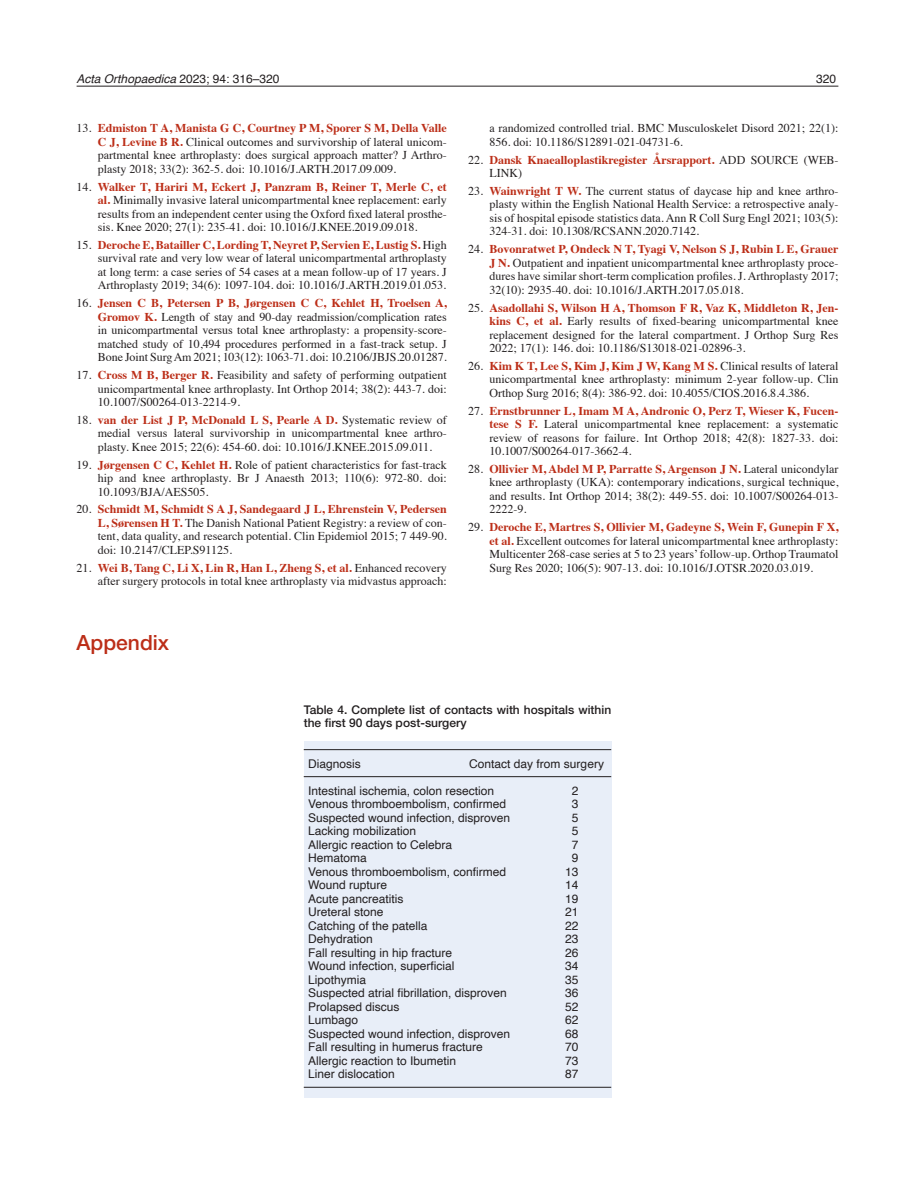
<style>
.page{position:relative;width:915px;height:1191px;background:#fff}
.page>*{position:absolute;margin:0;border:0;box-sizing:border-box;transform-origin:0 0}
.Titelunder{font:500 21px "Helvetica Neue LTW1 G";color:#bc2e18}
._8-Referenser{font:12px/13.5px "Times";color:#231f20;text-align:justify}
.Tabelltext{font:12px "Helvetica";color:#231f20}
.Referens_delad{font:12px/13.5px "Times";color:#231f20;text-align:right}
._9-Tabellhuvud{font:500 12px/13.5px "Helvetica Neue LTW1 G";color:#231f20}
._8-Referenser-2{font:700 12px/13.5px "Times";color:#bc2e18}
.t1{font:italic 12px "Helvetica";color:#231f20}
.s1{font-style:normal}
.s2{font-weight:700;color:#bc2e18}
.s3{font-weight:400;color:#231f20}
</style>
<div class="page">
<hr style="left:77px;top:86px;width:761px;height:1px;background:#231f20">
<div style="left:303px;top:741px;width:308px;height:356px;background:#e8eef8"></div>
<hr style="left:303px;top:749px;width:308px;height:1px;background:#231f20">
<hr style="left:303px;top:776px;width:308px;height:1px;background:#231f20">
<hr style="left:303px;top:1087px;width:308px;height:1px;background:#231f20">
<p class="t1" style="left:77px;top:70px;width:204px">Acta Orthopaedica <span class="s1">2023; 94: 316–320</span></p>
<p class="Tabelltext" style="left:816px;top:70px;width:22px">320</p>
<p class="_8-Referenser" style="left:98px;top:120px;width:350px;text-indent:-21px">13. <span class="s2">Edmiston T A, Manista G C, Courtney P M, Sporer S M, Della Valle C J, Levine B R.</span> Clinical outcomes and survivorship of lateral unicom&shy;partmental knee arthroplasty: does surgical approach matter? J Arthro&shy;plasty 2018; 33(2): 362-5. doi: 10.1016/J.ARTH.2017.09.009.</p>
<p class="_8-Referenser" style="left:98px;top:179px;width:350px;text-indent:-21px">14. <span class="s2">Walker T, Hariri M, Eckert J, Panzram B, Reiner T, Merle C, et al.</span> Minimally invasive lateral unicompartmental knee replacement: early results from an independent center using the Oxford fixed lateral prosthe&shy;sis. Knee 2020; 27(1): 235-41. doi: 10.1016/J.KNEE.2019.09.018.</p>
<p class="_8-Referenser" style="left:98px;top:237px;width:350px;text-indent:-21px">15. <span class="s2">Deroche E, Batailler C, Lording T, Neyret P, Servien E, Lustig S.</span> High survival rate and very low wear of lateral unicompartmental arthroplasty at long term: a case series of 54 cases at a mean follow-up of 17 years. J Arthroplasty 2019; 34(6): 1097-104. doi: 10.1016/J.ARTH.2019.01.053.</p>
<p class="_8-Referenser" style="left:98px;top:295px;width:350px;text-indent:-21px">16. <span class="s2">Jensen C B, Petersen P B, Jørgensen C C, Kehlet H, Troelsen A, Gromov K.</span> Length of stay and 90-day readmission/complication rates in unicompartmental versus total knee arthroplasty: a propensity-score&shy;matched study of 10,494 procedures performed in a fast-track setup. J Bone Joint Surg Am 2021; 103(12): 1063-71. doi: 10.2106/JBJS.20.01287.</p>
<p class="_8-Referenser" style="left:98px;top:367px;width:350px;text-indent:-21px">17. <span class="s2">Cross M B, Berger R.</span> Feasibility and safety of performing outpatient unicompartmental knee arthroplasty. Int Orthop 2014; 38(2): 443-7. doi:<br>10.1007/S00264-013-2214-9.</p>
<p class="_8-Referenser" style="left:98px;top:412px;width:350px;text-indent:-21px">18. <span class="s2">van der List J P, McDonald L S, Pearle A D.</span> Systematic review of medial versus lateral survivorship in unicompartmental knee arthro&shy;plasty. Knee 2015; 22(6): 454-60. doi: 10.1016/J.KNEE.2015.09.011.</p>
<p class="_8-Referenser" style="left:98px;top:457px;width:350px;text-indent:-21px">19. <span class="s2">Jørgensen C C, Kehlet H.</span> Role of patient characteristics for fast-track hip and knee arthroplasty. Br J Anaesth 2013; 110(6): 972-80. doi:<br>10.1093/BJA/AES505.</p>
<p class="_8-Referenser" style="left:98px;top:501px;width:350px;text-indent:-21px">20. <span class="s2">Schmidt M, Schmidt S A J, Sandegaard J L, Ehrenstein V, Pedersen L, Sørensen H T.</span> The Danish National Patient Registry: a review of con&shy;tent, data quality, and research potential. Clin Epidemiol 2015; 7 449-90. doi: 10.2147/CLEP.S91125.</p>
<p class="Referens_delad" style="left:77px;top:560px;width:371px">21. <span class="s2">Wei B, Tang C, Li X, Lin R, Han L, Zheng S, et al.</span> Enhanced recovery after surgery protocols in total knee arthroplasty via midvastus approach:</p>
<p class="Referens_delad" style="left:489px;top:120px;width:350px;text-align:left">a randomized controlled trial. BMC Musculoskelet Disord 2021; 22(1):<br>856. doi: 10.1186/S12891-021-04731-6.</p>
<p class="_8-Referenser-2" style="left:489px;top:152px;width:350px;text-indent:-21px"><span class="s3">22.</span> Dansk Knaealloplastikregister Årsrapport. <span class="s3">ADD SOURCE (WEB-<br>LINK)</span></p>
<p class="_8-Referenser" style="left:489px;top:183px;width:350px;text-indent:-21px">23. <span class="s2">Wainwright T W.</span> The current status of daycase hip and knee arthro&shy;plasty within the English National Health Service: a retrospective analy&shy;sis of hospital episode statistics data. Ann R Coll Surg Engl 2021; 103(5):<br>324-31. doi: 10.1308/RCSANN.2020.7142.</p>
<p class="_8-Referenser" style="left:489px;top:241px;width:350px;text-indent:-21px">24. <span class="s2">Bovonratwet P, Ondeck N T, Tyagi V, Nelson S J, Rubin L E, Grauer J N.</span> Outpatient and inpatient unicompartmental knee arthroplasty proce&shy;dures have similar short-term complication profiles. J. Arthroplasty 2017; 32(10): 2935-40. doi: 10.1016/J.ARTH.2017.05.018.</p>
<p class="_8-Referenser" style="left:489px;top:300px;width:350px;text-indent:-21px">25. <span class="s2">Asadollahi S, Wilson H A, Thomson F R, Vaz K, Middleton R, Jen&shy;kins C, et al.</span> Early results of fixed-bearing unicompartmental knee replacement designed for the lateral compartment. J Orthop Surg Res 2022; 17(1): 146. doi: 10.1186/S13018-021-02896-3.</p>
<p class="_8-Referenser" style="left:489px;top:358px;width:350px;text-indent:-21px">26. <span class="s2">Kim K T, Lee S, Kim J, Kim J W, Kang M S.</span> Clinical results of lateral unicompartmental knee arthroplasty: minimum 2-year follow-up. Clin Orthop Surg 2016; 8(4): 386-92. doi: 10.4055/CIOS.2016.8.4.386.</p>
<p class="_8-Referenser" style="left:489px;top:403px;width:350px;text-indent:-21px">27. <span class="s2">Ernstbrunner L, Imam M A, Andronic O, Perz T, Wieser K, Fucen&shy;tese S F.</span> Lateral unicompartmental knee replacement: a systematic review of reasons for failure. Int Orthop 2018; 42(8): 1827-33. doi:<br>10.1007/S00264-017-3662-4.</p>
<p class="_8-Referenser" style="left:489px;top:461px;width:350px;text-indent:-21px">28. <span class="s2">Ollivier M, Abdel M P, Parratte S, Argenson J N.</span> Lateral unicondylar knee arthroplasty (UKA): contemporary indications, surgical technique, and results. Int Orthop 2014; 38(2): 449-55. doi: 10.1007/S00264-013- 2222-9.</p>
<p class="_8-Referenser" style="left:489px;top:519px;width:350px;text-indent:-21px">29. <span class="s2">Deroche E, Martres S, Ollivier M, Gadeyne S, Wein F, Gunepin F X, et al.</span> Excellent outcomes for lateral unicompartmental knee arthroplasty:<br>Multicenter 268-case series at 5 to 23 years’ follow-up. Orthop Traumatol Surg Res 2020; 106(5): 907-13. doi: 10.1016/J.OTSR.2020.03.019.</p>
<p class="Titelunder" style="left:77px;top:630px;width:94px">Appendix</p>
<p class="_9-Tabellhuvud" style="left:303px;top:702px;width:309px">Table 4. Complete list of contacts with hospitals within the first 90 days post-surgery</p>
<p class="Tabelltext" style="left:308px;top:754px;width:54px">Diagnosis</p>
<p class="Tabelltext" style="left:469px;top:754px;width:136px">Contact day from surgery</p>
<p class="Tabelltext" style="left:308px;top:781px;width:188px">Intestinal ischemia, colon resection</p>
<p class="Tabelltext" style="left:571px;top:781px;width:8px">2</p>
<p class="Tabelltext" style="left:308px;top:794px;width:200px">Venous thromboembolism, confirmed</p>
<p class="Tabelltext" style="left:571px;top:794px;width:8px">3</p>
<p class="Tabelltext" style="left:308px;top:808px;width:204px">Suspected wound infection, disproven</p>
<p class="Tabelltext" style="left:571px;top:808px;width:8px">5</p>
<p class="Tabelltext" style="left:308px;top:821px;width:110px">Lacking mobilization</p>
<p class="Tabelltext" style="left:571px;top:821px;width:8px">5</p>
<p class="Tabelltext" style="left:308px;top:835px;width:146px">Allergic reaction to Celebra</p>
<p class="Tabelltext" style="left:571px;top:835px;width:8px">7</p>
<p class="Tabelltext" style="left:308px;top:848px;width:60px">Hematoma</p>
<p class="Tabelltext" style="left:571px;top:848px;width:8px">9</p>
<p class="Tabelltext" style="left:308px;top:862px;width:200px">Venous thromboembolism, confirmed</p>
<p class="Tabelltext" style="left:565px;top:862px;width:15px">13</p>
<p class="Tabelltext" style="left:308px;top:875px;width:81px">Wound rupture</p>
<p class="Tabelltext" style="left:565px;top:875px;width:15px">14</p>
<p class="Tabelltext" style="left:308px;top:889px;width:97px">Acute pancreatitis</p>
<p class="Tabelltext" style="left:565px;top:889px;width:15px">19</p>
<p class="Tabelltext" style="left:308px;top:902px;width:77px">Ureteral stone</p>
<p class="Tabelltext" style="left:565px;top:902px;width:15px">21</p>
<p class="Tabelltext" style="left:308px;top:916px;width:121px">Catching of the patella</p>
<p class="Tabelltext" style="left:565px;top:916px;width:15px">22</p>
<p class="Tabelltext" style="left:308px;top:929px;width:66px">Dehydration</p>
<p class="Tabelltext" style="left:565px;top:929px;width:15px">23</p>
<p class="Tabelltext" style="left:308px;top:943px;width:146px">Fall resulting in hip fracture</p>
<p class="Tabelltext" style="left:565px;top:943px;width:15px">26</p>
<p class="Tabelltext" style="left:308px;top:956px;width:148px">Wound infection, superficial</p>
<p class="Tabelltext" style="left:565px;top:956px;width:15px">34</p>
<p class="Tabelltext" style="left:308px;top:970px;width:60px">Lipothymia</p>
<p class="Tabelltext" style="left:565px;top:970px;width:15px">35</p>
<p class="Tabelltext" style="left:308px;top:983px;width:200px">Suspected atrial fibrillation, disproven</p>
<p class="Tabelltext" style="left:565px;top:983px;width:15px">36</p>
<p class="Tabelltext" style="left:308px;top:997px;width:93px">Prolapsed discus</p>
<p class="Tabelltext" style="left:565px;top:997px;width:15px">52</p>
<p class="Tabelltext" style="left:308px;top:1010px;width:52px">Lumbago</p>
<p class="Tabelltext" style="left:565px;top:1010px;width:15px">62</p>
<p class="Tabelltext" style="left:308px;top:1024px;width:204px">Suspected wound infection, disproven</p>
<p class="Tabelltext" style="left:565px;top:1024px;width:15px">68</p>
<p class="Tabelltext" style="left:308px;top:1037px;width:176px">Fall resulting in humerus fracture</p>
<p class="Tabelltext" style="left:565px;top:1037px;width:15px">70</p>
<p class="Tabelltext" style="left:308px;top:1051px;width:150px">Allergic reaction to Ibumetin</p>
<p class="Tabelltext" style="left:565px;top:1051px;width:15px">73</p>
<p class="Tabelltext" style="left:308px;top:1064px;width:88px">Liner dislocation</p>
<p class="Tabelltext" style="left:565px;top:1064px;width:15px">87</p>
</div>
